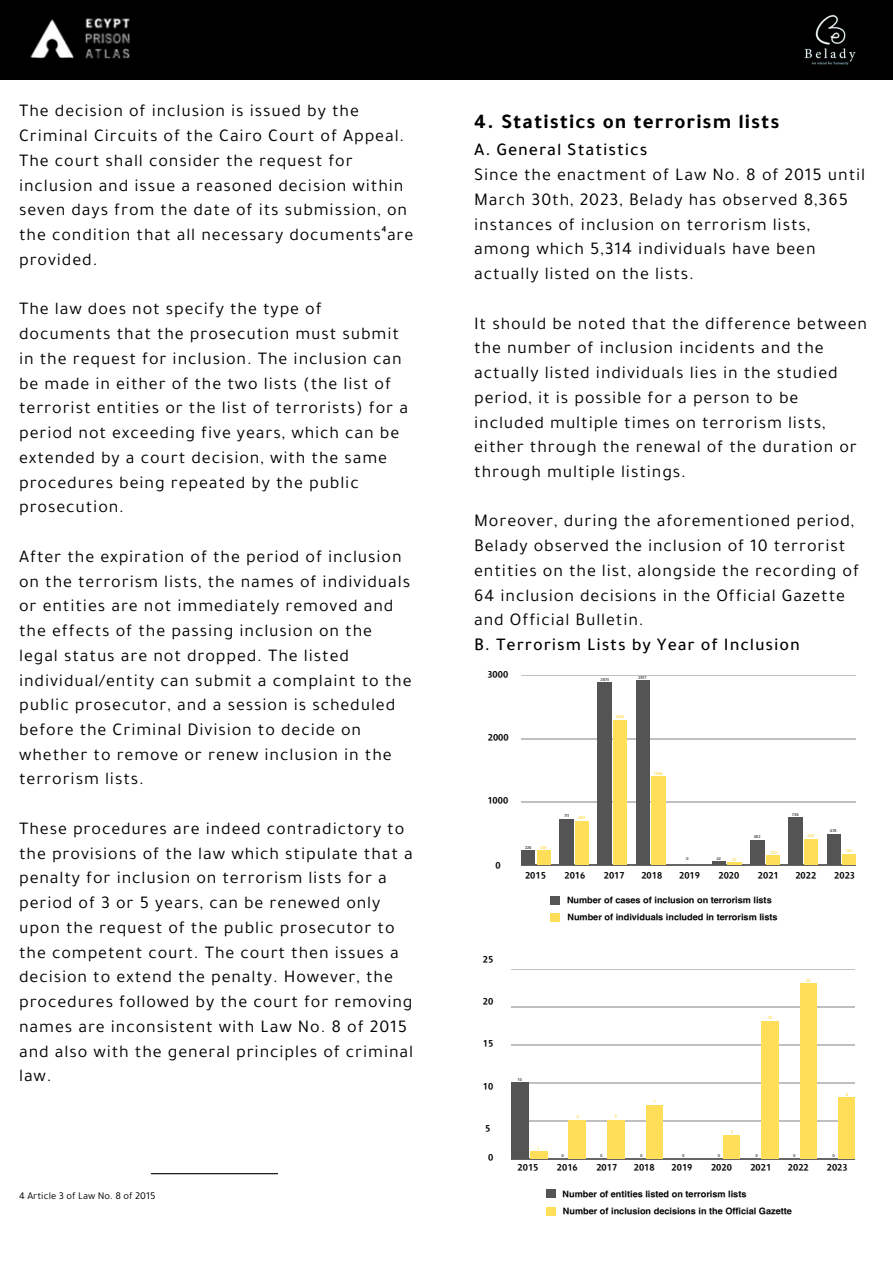
<style>
.page{position:relative;width:893px;height:1264px;background:#fff}
.page>*{position:absolute;margin:0;border:0;box-sizing:border-box;transform-origin:0 0}
.t1{font:700 21px "Tajawal";letter-spacing:.05em;color:#000}
.t2{font:18px/24.8px "Tajawal";letter-spacing:.05em;color:#000}
.t3{font:500 18px "Tajawal";letter-spacing:.05em;color:#000}
.t4{font:10.5px "Hacen Tunisia Bd";color:#000}
.t5{font:10.5px "Hacen Tunisia Lt";color:#000}
.t6{font:10.5px "Tajawal";color:#000}
.t7{font:9px "Hacen Tunisia Lt";color:#000}
.t8{font:700 4.5px "Tajawal";color:#545454}
.t9{font:700 4.5px "Tajawal";color:#ffde59}
</style>
<div class="page">
<hr style="left:151px;top:1173px;width:127px;height:1px;background:#000">
<div style="left:0;top:0;width:892px;height:80px;background:#000"></div>
<hr style="left:521px;top:674px;width:334px;height:1px;background:#000">
<hr style="left:521px;top:738px;width:334px;height:1px;background:#000">
<hr style="left:521px;top:801px;width:334px;height:1px;background:#000">
<hr style="left:521px;top:864px;width:334px;height:1px;background:#000">
<div style="left:521px;top:850px;width:14px;height:14px;background:#545454"></div>
<div style="left:559px;top:819px;width:14px;height:45px;background:#545454"></div>
<div style="left:598px;top:682px;width:13px;height:182px;background:#545454"></div>
<div style="left:636px;top:680px;width:13px;height:184px;background:#545454"></div>
<div style="left:750px;top:840px;width:14px;height:24px;background:#545454"></div>
<div style="left:788px;top:818px;width:14px;height:46px;background:#545454"></div>
<div style="left:826px;top:834px;width:14px;height:30px;background:#545454"></div>
<div style="left:537px;top:850px;width:13px;height:14px;background:#ffde59"></div>
<div style="left:575px;top:821px;width:13px;height:43px;background:#ffde59"></div>
<div style="left:613px;top:720px;width:13px;height:144px;background:#ffde59"></div>
<div style="left:651px;top:777px;width:14px;height:87px;background:#ffde59"></div>
<svg style="left:712px;top:861px;width:29px;height:3px"></svg>
<div style="left:766px;top:855px;width:13px;height:9px;background:#ffde59"></div>
<div style="left:804px;top:839px;width:13px;height:25px;background:#ffde59"></div>
<div style="left:842px;top:854px;width:13px;height:10px;background:#ffde59"></div>
<div style="left:549px;top:895px;width:10px;height:9px;background:#545454"></div>
<div style="left:549px;top:913px;width:10px;height:8px;background:#ffde59"></div>
<hr style="left:511px;top:968px;width:344px;height:1px;background:#000">
<hr style="left:511px;top:1006px;width:344px;height:1px;background:#000">
<hr style="left:511px;top:1044px;width:344px;height:1px;background:#000">
<hr style="left:511px;top:1082px;width:344px;height:1px;background:#000">
<hr style="left:511px;top:1120px;width:344px;height:1px;background:#000">
<hr style="left:511px;top:1158px;width:344px;height:1px;background:#000">
<div style="left:511px;top:1082px;width:17px;height:76px;background:#545454"></div>
<div style="left:530px;top:1151px;width:17px;height:7px;background:#ffde59"></div>
<div style="left:569px;top:1120px;width:16px;height:38px;background:#ffde59"></div>
<div style="left:607px;top:1120px;width:17px;height:38px;background:#ffde59"></div>
<div style="left:646px;top:1104px;width:16px;height:54px;background:#ffde59"></div>
<div style="left:723px;top:1135px;width:16px;height:23px;background:#ffde59"></div>
<div style="left:761px;top:1021px;width:17px;height:137px;background:#ffde59"></div>
<div style="left:800px;top:983px;width:16px;height:175px;background:#ffde59"></div>
<div style="left:838px;top:1097px;width:17px;height:61px;background:#ffde59"></div>
<div style="left:546px;top:1189px;width:9px;height:9px;background:#545454"></div>
<div style="left:546px;top:1207px;width:9px;height:8px;background:#ffde59"></div>
<img style="left:30px;top:18px;width:100px;height:41px">
<img style="left:804px;top:14px;width:52px;height:52px">
<p class="t2" style="left:19px;top:101px;width:396px">The decision of inclusion is issued by the Criminal Circuits of the Cairo Court of Appeal.<br>The court shall consider the request for inclusion and issue a reasoned decision within seven days from the date of its submission, on the condition that all necessary documents are provided.</p>
<p class="t2" style="left:19px;top:299px;width:390px">The law does not specify the type of documents that the prosecution must submit in the request for inclusion. The inclusion can be made in either of the two lists (the list of terrorist entities or the list of terrorists) for a period not exceeding five years, which can be extended by a court decision, with the same procedures being repeated by the public prosecution.</p>
<p class="t2" style="left:19px;top:547px;width:394px">After the expiration of the period of inclusion on the terrorism lists, the names of individuals or entities are not immediately removed and the effects of the passing inclusion on the legal status are not dropped. The listed individual/entity can submit a complaint to the public prosecutor, and a session is scheduled before the Criminal Division to decide on whether to remove or renew inclusion in the terrorism lists.</p>
<p class="t2" style="left:19px;top:819px;width:395px">These procedures are indeed contradictory to the provisions of the law which stipulate that a penalty for inclusion on terrorism lists for a period of 3 or 5 years, can be renewed only upon the request of the public prosecutor to the competent court. The court then issues a decision to extend the penalty. However, the procedures followed by the court for removing names are inconsistent with Law No. 8 of 2015 and also with the general principles of criminal law.</p>
<p class="t7" style="left:382px;top:224px;width:6px">4</p>
<p class="t6" style="left:19px;top:1192px;width:138px">4 Article 3 of Law No. 8 of 2015</p>
<p class="t1" style="left:474px;top:115px;width:307px">4. Statistics on terrorism lists</p>
<p class="t3" style="left:474px;top:144px;width:175px">A. General Statistics</p>
<p class="t2" style="left:474px;top:165px;width:392px">Since the enactment of Law No. 8 of 2015 until March 30th, 2023, Belady has observed 8,365 instances of inclusion on terrorism lists, among which 5,314 individuals have been actually listed on the lists.</p>
<p class="t2" style="left:474px;top:313px;width:394px">It should be noted that the difference between the number of inclusion incidents and the actually listed individuals lies in the studied period, it is possible for a person to be included multiple times on terrorism lists, either through the renewal of the duration or through multiple listings.</p>
<p class="t2" style="left:474px;top:511px;width:386px">Moreover, during the aforementioned period, Belady observed the inclusion of 10 terrorist entities on the list, alongside the recording of 64 inclusion decisions in the Official Gazette and Official Bulletin.</p>
<p class="t3" style="left:474px;top:638px;width:327px">B. Terrorism Lists by Year of Inclusion</p>
<p class="t5" style="left:487px;top:669px;width:22px">3000</p>
<p class="t5" style="left:488px;top:732px;width:22px">2000</p>
<p class="t5" style="left:487px;top:795px;width:22px">1000</p>
<p class="t5" style="left:495px;top:859px;width:7px">0</p>
<p class="t8" style="left:525px;top:845px;width:8px">226</p>
<p class="t9" style="left:540px;top:845px;width:8px">226</p>
<p class="t5" style="left:525px;top:870px;width:22px">2015</p>
<p class="t8" style="left:600px;top:678px;width:10px">2873</p>
<p class="t9" style="left:615px;top:715px;width:11px">2284</p>
<p class="t8" style="left:638px;top:676px;width:9px">2917</p>
<p class="t8" style="left:564px;top:814px;width:7px">711</p>
<p class="t9" style="left:578px;top:816px;width:8px">682</p>
<p class="t9" style="left:654px;top:772px;width:10px">1388</p>
<p class="t8" style="left:686px;top:857px;width:4px">0</p>
<p class="t8" style="left:716px;top:857px;width:6px">42</p>
<p class="t9" style="left:732px;top:858px;width:5px">27</p>
<p class="t8" style="left:753px;top:835px;width:8px">382</p>
<p class="t9" style="left:770px;top:850px;width:8px">143</p>
<p class="t8" style="left:792px;top:813px;width:8px">736</p>
<p class="t9" style="left:807px;top:834px;width:8px">401</p>
<p class="t8" style="left:829px;top:829px;width:8px">478</p>
<p class="t9" style="left:845px;top:849px;width:8px">163</p>
<p class="t5" style="left:564px;top:870px;width:22px">2016</p>
<p class="t5" style="left:603px;top:870px;width:22px">2017</p>
<p class="t5" style="left:641px;top:870px;width:22px">2018</p>
<p class="t5" style="left:679px;top:870px;width:22px">2019</p>
<p class="t5" style="left:718px;top:870px;width:22px">2020</p>
<p class="t5" style="left:757px;top:870px;width:22px">2021</p>
<p class="t5" style="left:795px;top:870px;width:22px">2022</p>
<p class="t5" style="left:834px;top:870px;width:22px">2023</p>
<p class="t4" style="left:567px;top:895px;width:206px">Number of cases of inclusion on terrorism lists</p>
<p class="t4" style="left:567px;top:912px;width:212px">Number of individuals included in terrorism lists</p>
<p class="t5" style="left:483px;top:954px;width:12px">25</p>
<p class="t5" style="left:483px;top:996px;width:12px">20</p>
<p class="t5" style="left:483px;top:1038px;width:12px">15</p>
<p class="t5" style="left:483px;top:1080px;width:12px">10</p>
<p class="t5" style="left:485px;top:1123px;width:7px">5</p>
<p class="t5" style="left:488px;top:1152px;width:7px">0</p>
<p class="t9" style="left:768px;top:1016px;width:6px">18</p>
<p class="t9" style="left:806px;top:979px;width:6px">23</p>
<p class="t8" style="left:517px;top:1077px;width:6px">10</p>
<p class="t9" style="left:537px;top:1146px;width:3px">1</p>
<p class="t5" style="left:517px;top:1162px;width:22px">2015</p>
<p class="t9" style="left:576px;top:1115px;width:4px">5</p>
<p class="t9" style="left:614px;top:1115px;width:4px">5</p>
<p class="t9" style="left:653px;top:1099px;width:3px">7</p>
<p class="t9" style="left:730px;top:1130px;width:4px">3</p>
<p class="t8" style="left:561px;top:1154px;width:4px">0</p>
<p class="t8" style="left:600px;top:1154px;width:4px">0</p>
<p class="t8" style="left:640px;top:1154px;width:4px">0</p>
<p class="t8" style="left:682px;top:1154px;width:4px">0</p>
<p class="t8" style="left:717px;top:1154px;width:4px">0</p>
<p class="t8" style="left:755px;top:1154px;width:4px">0</p>
<p class="t8" style="left:793px;top:1154px;width:4px">0</p>
<p class="t8" style="left:832px;top:1154px;width:4px">0</p>
<p class="t9" style="left:845px;top:1092px;width:4px">8</p>
<p class="t5" style="left:557px;top:1162px;width:22px">2016</p>
<p class="t5" style="left:596px;top:1162px;width:22px">2017</p>
<p class="t5" style="left:633px;top:1162px;width:22px">2018</p>
<p class="t5" style="left:671px;top:1162px;width:22px">2019</p>
<p class="t5" style="left:711px;top:1162px;width:22px">2020</p>
<p class="t5" style="left:750px;top:1162px;width:22px">2021</p>
<p class="t5" style="left:787px;top:1162px;width:22px">2022</p>
<p class="t5" style="left:826px;top:1162px;width:22px">2023</p>
<p class="t4" style="left:562px;top:1189px;width:185px">Number of entities listed on terrorism lists</p>
<p class="t4" style="left:563px;top:1206px;width:230px">Number of inclusion decisions in the Official Gazette</p>
</div>
